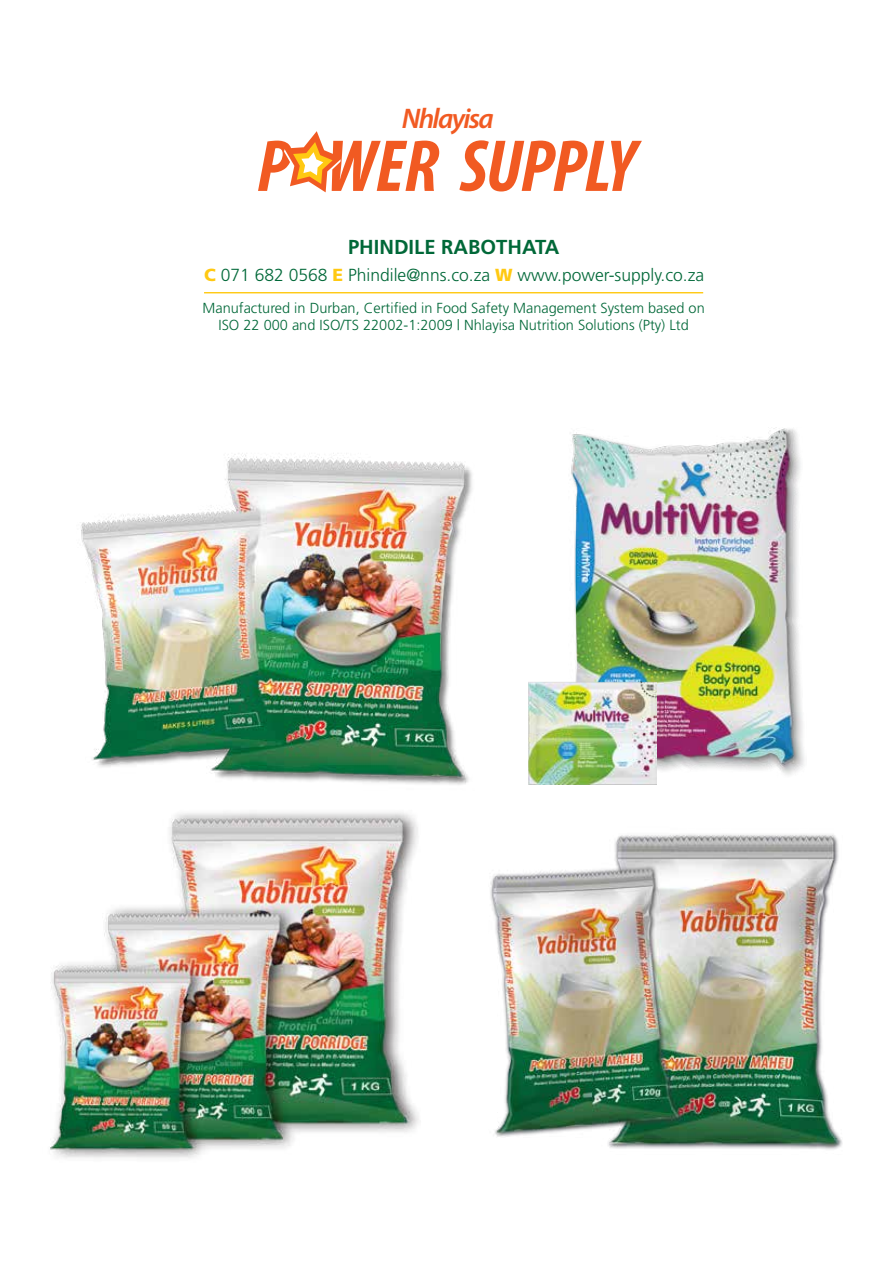
<style>
.page{position:relative;width:893px;height:1263px;background:#fff}
.page>*{position:absolute;margin:0;border:0;box-sizing:border-box;transform-origin:0 0}
.t1{font:italic 600 28.5px "Myriad Pro";letter-spacing:-.06em;color:#f15a22}
.t2{font:700 20.25px "Frutiger";color:#006838}
.t3{font:300 17.55px "Frutiger";color:#006838}
.t4{font:300 14.55px/17.4px "Frutiger";color:#006838;text-align:center}
.s1{font-weight:900;color:#ffc912}
</style>
<div class="page">
<hr style="left:204px;top:292px;width:499px;height:1px;background:#ffc912">
<img style="left:490px;top:783px;width:353px;height:367px">
<img style="left:81px;top:453px;width:391px;height:332px">
<img style="left:50px;top:775px;width:411px;height:383px">
<img style="left:528px;top:427px;width:276px;height:350px">
<img style="left:529px;top:681px;width:128px;height:104px">
<svg style="left:258px;top:131px;width:384px;height:61px"></svg>
<h1 class="t1" style="left:402px;top:100px;width:93px">Nhlayisa</h1>
<h2 class="t2" style="left:348px;top:235px;width:213px">PHINDILE RABOTHATA</h2>
<p class="t3" style="left:204px;top:265px;width:502px"><span class="s1">C</span> 071 682 0568 <span class="s1">E</span> Phindile@nns.co.za <span class="s1">W</span> www.power-supply.co.za</p>
<p class="t4" style="left:202px;top:299px;width:504px">Manufactured in Durban, Certified in Food Safety Management System based on<br>ISO 22 000 and ISO/TS 22002-1:2009 | Nhlayisa Nutrition Solutions (Pty) Ltd</p>
</div>
